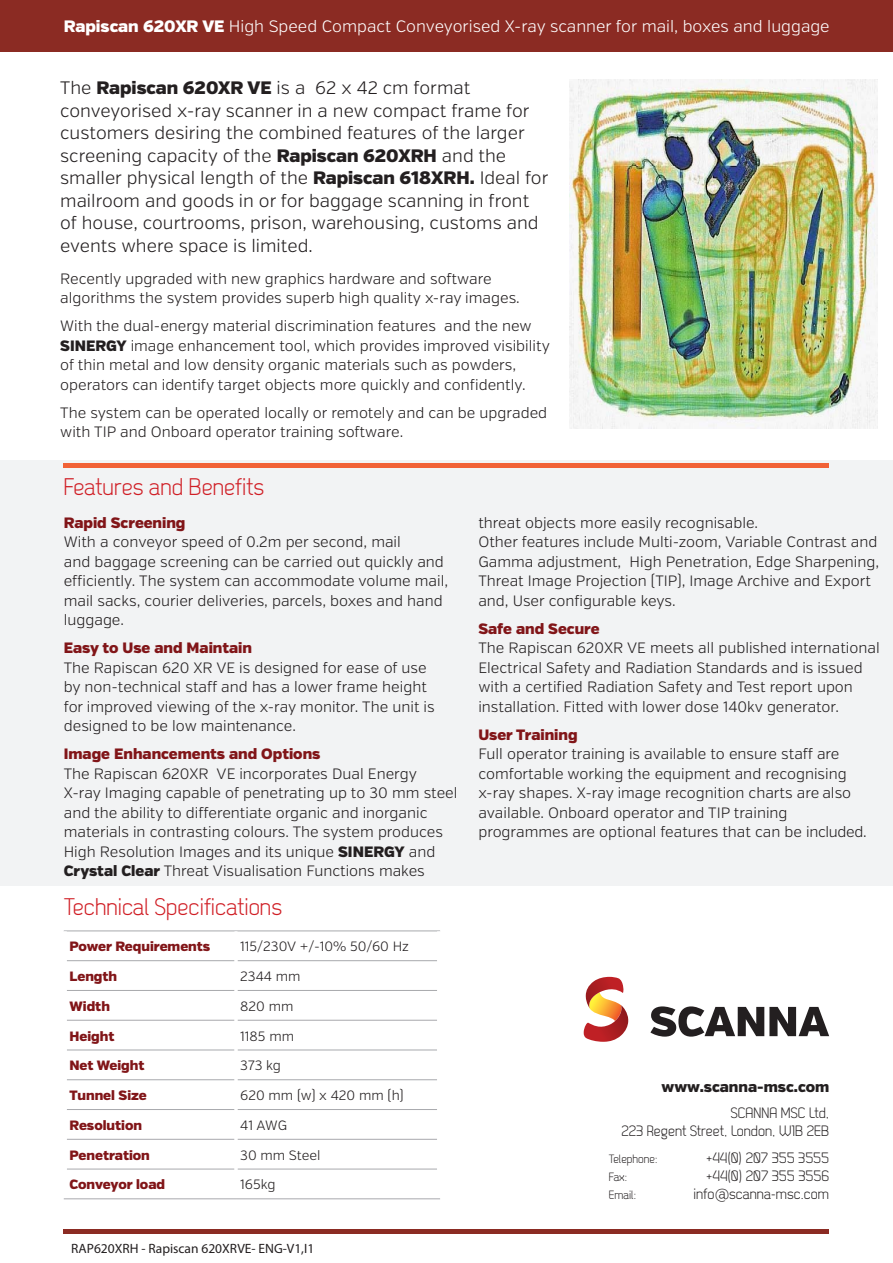
<style>
.page{position:relative;width:893px;height:1263px;background:#fff}
.page>*{position:absolute;margin:0;border:0;box-sizing:border-box;transform-origin:0 0}
.t1{font:24px "Dekar";color:#d01e25}
.t2{font:300 18px/22.5px "Verb";color:#231f20}
.t3{font:300 16.5px "Verb";color:#fff}
.t4{font:300 15px/19.5px "Verb";color:#231f20}
.t5{font:15px/18px "Dekar";color:#231f20;text-align:right}
.t6{font:900 15px "Verb";color:#811518}
.t7{font:900 15px "Verb";color:#231f20}
.t8{font:900 13.5px "Verb";color:#811518}
.t9{font:300 13.5px "Verb";color:#231f20}
.t10{font:13.5px "Myriad Pro";color:#231f20}
.t11{font:12px "Dekar";color:#231f20}
.s1{font-weight:900}
.s2{font-family:"Verb";font-weight:300}
</style>
<div class="page">
<div style="left:0;top:460px;width:893px;height:425px;background:#f2f3f4"></div>
<div style="left:0;top:0;width:893px;height:51px;background:#8b2b23"></div>
<hr style="left:64px;top:930px;width:172px;height:1px;background:#a8a9ad">
<hr style="left:236px;top:930px;width:204px;height:1px;background:#a8a9ad">
<hr style="left:67px;top:960px;width:167px;height:1px;background:#a8a9ad">
<hr style="left:237px;top:960px;width:200px;height:1px;background:#a8a9ad">
<hr style="left:67px;top:990px;width:167px;height:1px;background:#a8a9ad">
<hr style="left:237px;top:990px;width:200px;height:1px;background:#a8a9ad">
<hr style="left:67px;top:1020px;width:167px;height:1px;background:#a8a9ad">
<hr style="left:237px;top:1020px;width:200px;height:1px;background:#a8a9ad">
<hr style="left:67px;top:1049px;width:167px;height:1px;background:#a8a9ad">
<hr style="left:237px;top:1049px;width:200px;height:1px;background:#a8a9ad">
<hr style="left:67px;top:1079px;width:167px;height:1px;background:#a8a9ad">
<hr style="left:237px;top:1079px;width:200px;height:1px;background:#a8a9ad">
<hr style="left:67px;top:1109px;width:167px;height:1px;background:#a8a9ad">
<hr style="left:237px;top:1109px;width:200px;height:1px;background:#a8a9ad">
<hr style="left:67px;top:1139px;width:167px;height:1px;background:#a8a9ad">
<hr style="left:237px;top:1139px;width:200px;height:1px;background:#a8a9ad">
<hr style="left:67px;top:1169px;width:167px;height:1px;background:#a8a9ad">
<hr style="left:237px;top:1169px;width:200px;height:1px;background:#a8a9ad">
<hr style="left:64px;top:1198px;width:172px;height:1px;background:#a8a9ad">
<hr style="left:236px;top:1198px;width:204px;height:1px;background:#a8a9ad">
<hr style="left:64px;top:1229px;width:765px;height:4px;background:#8b2b23">
<svg style="left:650px;top:1006px;width:179px;height:30px"></svg>
<svg style="left:584px;top:977px;width:44px;height:65px"></svg>
<div style="left:64px;top:463px;width:765px;height:5px;background:#f16136"></div>
<img style="left:570px;top:80px;width:307px;height:349px">
<p class="t3" style="left:64px;top:17px;width:767px"><span class="s1">Rapiscan 620XR VE</span> High Speed Compact Conveyorised X-ray scanner for mail, boxes and luggage</p>
<p class="t2" style="left:60px;top:77px;width:490px">The <span class="s1">Rapiscan 620XR VE</span> is a 62 x 42 cm format conveyorised x-ray scanner in a new compact frame for customers desiring the combined features of the larger screening capacity of the <span class="s1">Rapiscan 620XRH</span> and the smaller physical length of the <span class="s1">Rapiscan 618XRH.</span> Ideal for mailroom and goods in or for baggage scanning in front of house, courtrooms, prison, warehousing, customs and events where space is limited.</p>
<p class="t4" style="left:60px;top:269px;width:461px">Recently upgraded with new graphics hardware and software algorithms the system provides superb high quality x-ray images.</p>
<p class="t4" style="left:60px;top:317px;width:491px">With the dual-energy material discrimination features and the new <span class="s1">SINERGY</span> image enhancement tool, which provides improved visibility of thin metal and low density organic materials such as powders, operators can identify target objects more quickly and confidently.</p>
<p class="t4" style="left:60px;top:403px;width:488px">The system can be operated locally or remotely and can be upgraded with TIP and Onboard operator training software.</p>
<p class="t1" style="left:64px;top:475px;width:202px">Features and Benefits</p>
<p class="t6" style="left:64px;top:513px;width:123px">Rapid Screening</p>
<p class="t4" style="left:64px;top:532px;width:386px">With a conveyor speed of 0.2m per second, mail<br>and baggage screening can be carried out quickly and efficiently. The system can accommodate volume mail, mail sacks, courier deliveries, parcels, boxes and hand luggage.</p>
<p class="t6" style="left:64px;top:639px;width:190px">Easy to Use and Maintain</p>
<p class="t4" style="left:64px;top:658px;width:372px">The Rapiscan 620 XR VE is designed for ease of use by non-technical staff and has a lower frame height for improved viewing of the x-ray monitor. The unit is designed to be low maintenance.</p>
<p class="t6" style="left:64px;top:745px;width:258px">Image Enhancements and Options</p>
<p class="t4" style="left:64px;top:764px;width:395px">The Rapiscan 620XR VE incorporates Dual Energy X-ray Imaging capable of penetrating up to 30 mm steel and the ability to differentiate organic and inorganic materials in contrasting colours. The system produces High Resolution Images and its unique <span class="s1">SINERGY</span> and <span class="s1">Crystal Clear</span> Threat Visualisation Functions makes</p>
<p class="t1" style="left:64px;top:895px;width:220px">Technical Specifications</p>
<p class="t8" style="left:70px;top:938px;width:142px">Power Requirements</p>
<p class="t9" style="left:240px;top:938px;width:170px">115/230V +/-10% 50/60 Hz</p>
<p class="t8" style="left:70px;top:968px;width:49px">Length</p>
<p class="t9" style="left:240px;top:968px;width:62px">2344 mm</p>
<p class="t8" style="left:70px;top:998px;width:42px">Width</p>
<p class="t9" style="left:240px;top:998px;width:55px">820 mm</p>
<p class="t8" style="left:70px;top:1027px;width:46px">Height</p>
<p class="t9" style="left:240px;top:1028px;width:55px">1185 mm</p>
<p class="t8" style="left:70px;top:1057px;width:76px">Net Weight</p>
<p class="t9" style="left:240px;top:1057px;width:42px">373 kg</p>
<p class="t8" style="left:70px;top:1087px;width:79px">Tunnel Size</p>
<p class="t9" style="left:240px;top:1087px;width:165px">620 mm (w) x 420 mm (h)</p>
<p class="t8" style="left:70px;top:1117px;width:74px">Resolution</p>
<p class="t9" style="left:240px;top:1117px;width:48px">41 AWG</p>
<p class="t8" style="left:70px;top:1146px;width:82px">Penetration</p>
<p class="t9" style="left:240px;top:1147px;width:82px">30 mm Steel</p>
<p class="t8" style="left:70px;top:1176px;width:97px">Conveyor load</p>
<p class="t9" style="left:240px;top:1176px;width:37px">165kg</p>
<p class="t10" style="left:71px;top:1240px;width:245px">RAP620XRH - Rapiscan 620XRVE- ENG-V1,I1</p>
<p class="t4" style="left:478px;top:513px;width:281px">threat objects more easily recognisable.</p>
<p class="t4" style="left:478px;top:532px;width:402px">Other features include Multi-zoom, Variable Contrast and Gamma adjustment, High Penetration, Edge Sharpening, Threat Image Projection (TIP), Image Archive and Export and, User configurable keys.</p>
<p class="t6" style="left:478px;top:619px;width:123px">Safe and Secure</p>
<p class="t4" style="left:478px;top:638px;width:403px">The Rapiscan 620XR VE meets all published international Electrical Safety and Radiation Standards and is issued with a certified Radiation Safety and Test report upon installation. Fitted with lower dose 140kv generator.</p>
<p class="t6" style="left:478px;top:725px;width:101px">User Training</p>
<p class="t4" style="left:478px;top:744px;width:390px">Full operator training is available to ensure staff are comfortable working the equipment and recognising x-ray shapes. X-ray image recognition charts are also available. Onboard operator and TIP training programmes are optional features that can be included.</p>
<p class="t7" style="left:662px;top:1077px;width:169px">www.scanna-msc.com</p>
<p class="t5" style="left:621px;top:1104px;width:209px">SCANNA MSC Ltd,<br>223 Regent Street, London, W1B 2EB</p>
<p class="t11" style="left:609px;top:1153px;width:50px">Telephone:</p>
<p class="t5" style="left:706px;top:1149px;width:125px">+44(0) 207 355 3555</p>
<p class="t11" style="left:609px;top:1171px;width:20px">Fax:</p>
<p class="t5" style="left:706px;top:1167px;width:124px">+44(0) 207 355 3556</p>
<p class="t11" style="left:609px;top:1189px;width:29px">Email:</p>
<p class="t5" style="left:694px;top:1185px;width:137px">info<span class="s2">@</span>scanna-msc.com</p>
</div>
